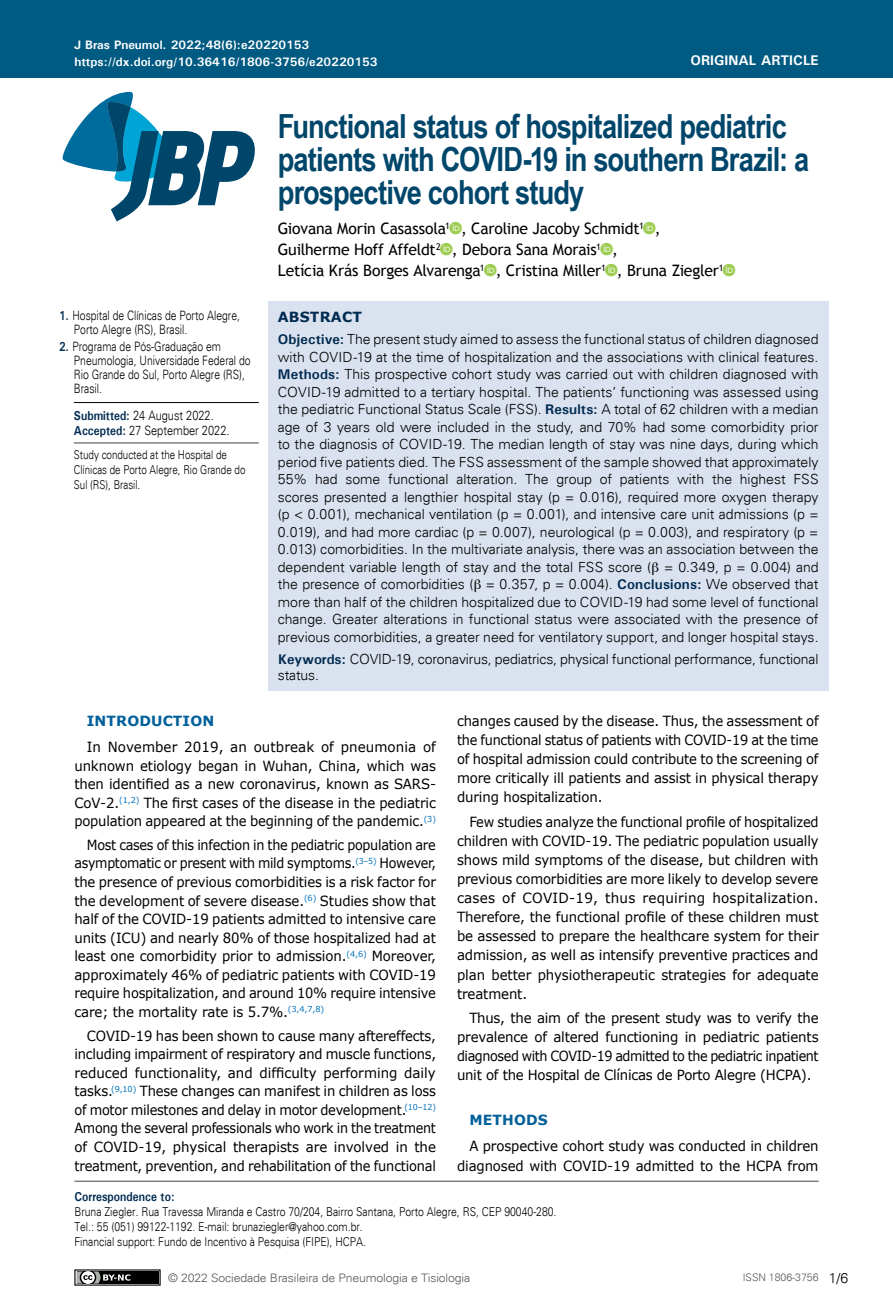
<style>
.page{position:relative;width:893px;height:1315px;background:#fff}
.page>*{position:absolute;margin:0;border:0;box-sizing:border-box;transform-origin:0 0}
.t1{font:700 33.25px/33.2px "Arial Narrow";letter-spacing:-.025em;color:#00466b}
.t2{font:21px "ID font Regular";color:#9dcc52}
.t3{font:15.75px "Trebuchet MS";letter-spacing:-.015em;color:#000}
.t4{font:300 14px/17.5px "Univers";letter-spacing:-.01em;color:#000;text-align:justify}
.t5{font:14px/18.6px "Verdana";letter-spacing:-.01em;color:#000;text-align:justify;scale:.94 1}
.t6{font:14px/18.6px "Verdana";letter-spacing:-.01em;color:#000;text-align:justify;scale:.92 1}
.t7{font:14px/19.1px "Verdana";letter-spacing:-.01em;color:#000;text-align:justify;scale:.93 1}
.t8{font:14px/19.1px "Verdana";letter-spacing:-.01em;color:#000;text-align:justify;scale:.95 1}
.t9{font:14px/18.6px "Verdana";letter-spacing:-.01em;color:#000;text-align:justify;scale:.96 1}
.t10{font:700 14px "Verdana";letter-spacing:.01em;color:#01609a}
.t11{font:700 14px "Univers";color:#fff}
.t12{font:700 14px "Verdana";letter-spacing:.015em;color:#002b51}
.t13{font:300 12.95px/14px "Univers";color:#000;scale:.8 1}
.t14{font:300 12.95px/14.9px "Univers";color:#000;scale:.85 1}
.t15{font:700 12.95px "Univers";color:#002b51;scale:.85 1}
.t16{font:300 12.25px/14.7px "Univers";color:#000;scale:.85 1}
.t17{font:700 12.25px "Univers";color:#fff}
.t18{font:300 12.25px/14.7px "Univers";color:#000;scale:.8 1}
.t19{font:300 11.72px "Univers";letter-spacing:-.01em;color:#58595b;scale:1.04 1}
.t20{font:300 10.5px "Univers";color:#58595b}
.s1{font-weight:700;color:#002b51}
.s2{font-family:"ID font Regular";font-size:21px;color:#9dcc52}
.s3{font-family:"Trebuchet MS";font-size:15.75px;color:#000}
</style>
<div class="page">
<div style="left:0;top:0;width:893px;height:78px;background:#005a82"></div>
<svg style="left:62px;top:91px;width:193px;height:130px"></svg>
<div style="left:75px;top:1270px;width:85px;height:15px;background:#000"></div>
<div style="left:74px;top:1269px;width:87px;height:16px;border:1px solid #000"></div>
<svg style="left:74px;top:1269px;width:56px;height:17px"></svg>
<div style="left:268px;top:301px;width:560px;height:389px;background:#dbe2ef"></div>
<hr style="left:74px;top:1180px;width:745px;height:1px;background:#464547">
<hr style="left:74px;top:402px;width:185px;height:1px;background:#000">
<hr style="left:74px;top:442px;width:185px;height:1px;background:#464547">
<p class="t17" style="left:74px;top:37px;width:236px">J Bras Pneumol. 2022;48(6):e20220153</p>
<p class="t17" style="left:74px;top:54px;width:305px">https://dx.doi.org/10.36416/1806-3756/e20220153</p>
<p class="t11" style="left:690px;top:52px;width:130px">ORIGINAL ARTICLE</p>
<p class="t13" style="left:74px;top:309px;width:209px;text-indent:-15px"><span class="s1">1.</span> Hospital de Clínicas de Porto Alegre,<br>Porto Alegre (RS), Brasil.</p>
<p class="t13" style="left:74px;top:340px;width:222px;text-indent:-15px"><span class="s1">2.</span> Programa de Pós-Graduação em<br>Pneumologia, Universidade Federal do<br>Rio Grande do Sul, Porto Alegre (RS),<br>Brasil.</p>
<p class="t14" style="left:74px;top:408px;width:185px"><span class="s1">Submitted:</span> 24 August 2022.<br><span class="s1">Accepted:</span> 27 September 2022.</p>
<p class="t18" style="left:74px;top:447px;width:216px">Study conducted at the Hospital de<br>Clínicas de Porto Alegre, Rio Grande do<br>Sul (RS), Brasil.</p>
<h1 class="t1" style="left:278px;top:108px;width:533px">Functional status of hospitalized pediatric patients with COVID-19 in southern Brazil: a prospective cohort study</h1>
<p class="t3" style="left:278px;top:219px;width:367px">Giovana Morin Casassola<sup>1</sup><span class="s2">a</span>, Caroline Jacoby Schmidt<sup>1</sup></p>
<h2 class="t2" style="left:643px;top:218px;width:19px">a<span class="s3">,</span></h2>
<p class="t3" style="left:278px;top:240px;width:325px">Guilherme Hoff Affeldt<sup>2</sup><span class="s2">a</span>, Debora Sana Morais<sup>1</sup></p>
<h2 class="t2" style="left:600px;top:239px;width:19px">a<span class="s3">,</span></h2>
<p class="t3" style="left:278px;top:261px;width:447px">Letícia Krás Borges Alvarenga<sup>1</sup><span class="s2">a</span>, Cristina Miller<sup>1</sup><span class="s2">a</span>, Bruna Ziegler<sup>1</sup></p>
<h2 class="t2" style="left:723px;top:260px;width:14px">a</h2>
<p class="t12" style="left:278px;top:308px;width:86px">ABSTRACT</p>
<p class="t4" style="left:278px;top:331px;width:542px"><span class="s1">Objective:</span> The present study aimed to assess the functional status of children diagnosed with COVID-19 at the time of hospitalization and the associations with clinical features.<br><span class="s1">Methods:</span> This prospective cohort study was carried out with children diagnosed with COVID-19 admitted to a tertiary hospital. The patients’ functioning was assessed using the pediatric Functional Status Scale (FSS). <span class="s1">Results:</span> A total of 62 children with a median age of 3 years old were included in the study, and 70% had some comorbidity prior to the diagnosis of COVID-19. The median length of stay was nine days, during which period five patients died. The FSS assessment of the sample showed that approximately 55% had some functional alteration. The group of patients with the highest FSS scores presented a lengthier hospital stay (p = 0.016), required more oxygen therapy (p &lt; 0.001), mechanical ventilation (p = 0.001), and intensive care unit admissions (p = 0.019), and had more cardiac (p = 0.007), neurological (p = 0.003), and respiratory (p = 0.013) comorbidities. In the multivariate analysis, there was an association between the dependent variable length of stay and the total FSS score ( = 0.349, p = 0.004) and the presence of comorbidities ( = 0.357, p = 0.004). <span class="s1">Conclusions:</span> We observed that more than half of the children hospitalized due to COVID-19 had some level of functional change. Greater alterations in functional status were associated with the presence of previous comorbidities, a greater need for ventilatory support, and longer hospital stays.</p>
<p class="t4" style="left:278px;top:650px;width:542px;line-height:16.8px"><span class="s1">Keywords:</span> COVID-19, coronavirus, pediatrics, physical functional performance, functional status.</p>
<p class="t10" style="left:87px;top:712px;width:129px">INTRODUCTION</p>
<p class="t9" style="left:74px;top:738px;width:378px;text-indent:12px">In November 2019, an outbreak of pneumonia of unknown etiology began in Wuhan, China, which was then identified as a new coronavirus, known as SARS-CoV-2.<sup>(1,2)</sup> The first cases of the disease in the pediatric population appeared at the beginning of the pandemic.<sup>(3)</sup></p>
<p class="t6" style="left:74px;top:835px;width:395px;text-indent:12px">Most cases of this infection in the pediatric population are asymptomatic or present with mild symptoms.<sup>(3–5)</sup> However, the presence of previous comorbidities is a risk factor for the development of severe disease.<sup>(6)</sup> Studies show that half of the COVID-19 patients admitted to intensive care units (ICU) and nearly 80% of those hospitalized had at least one comorbidity prior to admission.<sup>(4,6)</sup> Moreover, approximately 46% of pediatric patients with COVID-19 require hospitalization, and around 10% require intensive care; the mortality rate is 5.7%.<sup>(3,4,7,8)</sup></p>
<p class="t5" style="left:74px;top:1026px;width:386px;text-indent:12px">COVID-19 has been shown to cause many aftereffects, including impairment of respiratory and muscle functions, reduced functionality, and difficulty performing daily tasks.<sup>(9,10)</sup> These changes can manifest in children as loss of motor milestones and delay in motor development.<sup>(10–12)<br></sup>Among the several professionals who work in the treatment of COVID-19, physical therapists are involved in the treatment, prevention, and rehabilitation of the functional</p>
<p class="t5" style="left:457px;top:711px;width:386px;line-height:19.1px">changes caused by the disease. Thus, the assessment of the functional status of patients with COVID-19 at the time of hospital admission could contribute to the screening of more critically ill patients and assist in physical therapy during hospitalization.</p>
<p class="t7" style="left:457px;top:812px;width:390px;text-indent:12px">Few studies analyze the functional profile of hospitalized children with COVID-19. The pediatric population usually shows mild symptoms of the disease, but children with previous comorbidities are more likely to develop severe cases of COVID-19, thus requiring hospitalization.<br>Therefore, the functional profile of these children must be assessed to prepare the healthcare system for their admission, as well as intensify preventive practices and plan better physiotherapeutic strategies for adequate treatment.</p>
<p class="t8" style="left:457px;top:1008px;width:382px;text-indent:12px">Thus, the aim of the present study was to verify the prevalence of altered functioning in pediatric patients diagnosed with COVID-19 admitted to the pediatric inpatient unit of the Hospital de Clínicas de Porto Alegre (HCPA).</p>
<p class="t10" style="left:469px;top:1110px;width:80px">METHODS</p>
<p class="t8" style="left:457px;top:1137px;width:382px;text-align:right">A prospective cohort study was conducted in children diagnosed with COVID-19 admitted to the HCPA from</p>
<p class="t15" style="left:74px;top:1189px;width:119px">Correspondence to:</p>
<p class="t16" style="left:74px;top:1204px;width:569px">Bruna Ziegler. Rua Travessa Miranda e Castro 70/204, Bairro Santana, Porto Alegre, RS, CEP 90040-280.<br>Tel.: 55 (051) 99122-1192. E-mail: brunaziegler@yahoo.com.br.<br>Financial support: Fundo de Incentivo à Pesquisa (FIPE), HCPA.</p>
<p class="t19" style="left:168px;top:1270px;width:292px">© 2022 Sociedade Brasileira de Pneumologia e Tisiologia</p>
<p class="t20" style="left:743px;top:1271px;width:77px">ISSN 1806-3756</p>
<p class="t4" style="left:829px;top:1269px;width:21px">1/6</p>
</div>
